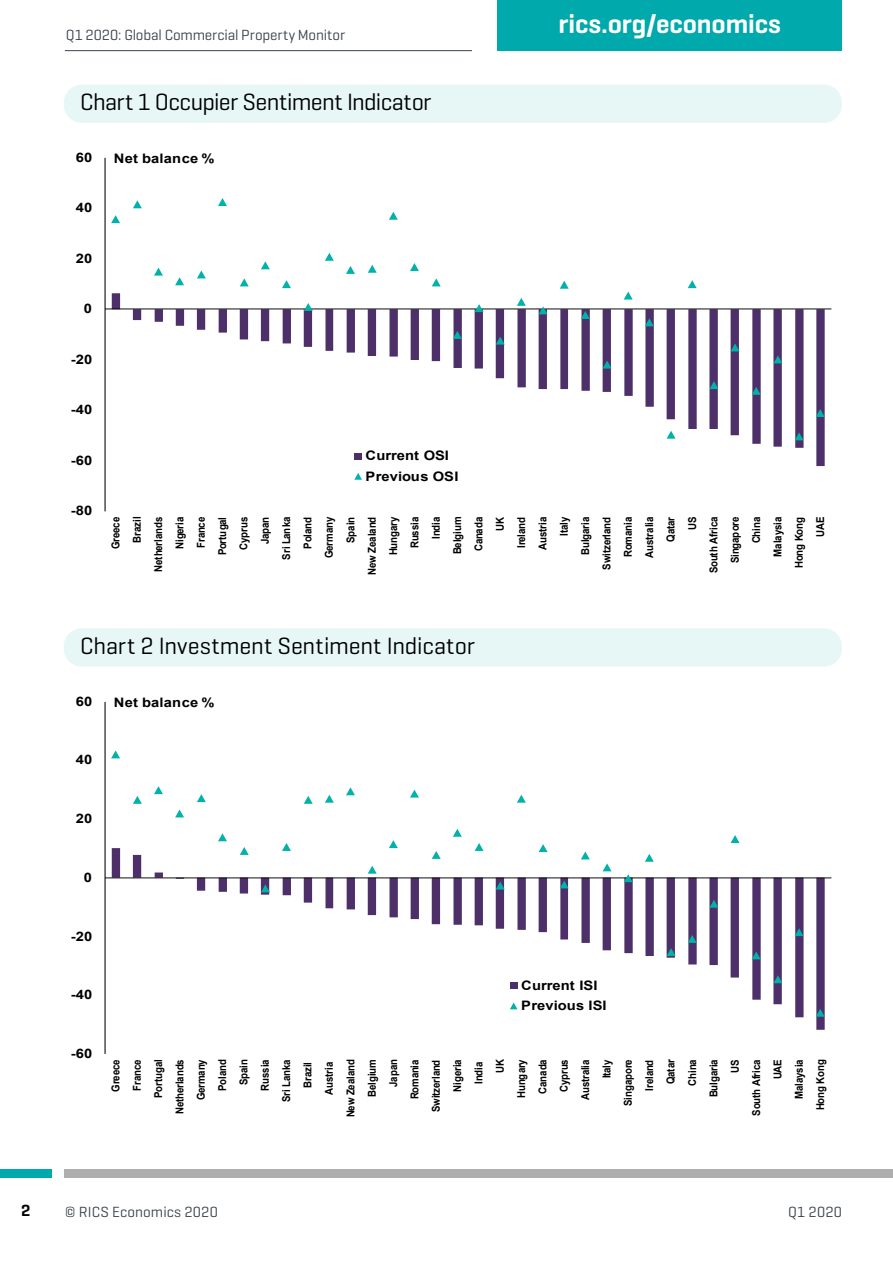
<style>
.page{position:relative;width:893px;height:1263px;background:#fff}
.page>*{position:absolute;margin:0;border:0;box-sizing:border-box;transform-origin:0 0}
.t1{font:600 27px "Geogrotesque";letter-spacing:-.005em;color:#fff}
.t2{font:24px "Geogrotesque";letter-spacing:-.015em;color:#000}
.t3{font:600 16.5px "Geogrotesque";color:#000}
.t4{font:15px "Geogrotesque";color:#3d444c}
.t5{font:700 13.05px/20.4px "Arial";letter-spacing:.01em;color:#000;scale:1.12 1}
.t6{font:700 13.05px/20.2px "Arial";letter-spacing:.01em;color:#000;scale:1.13 1}
.t7{font:700 10.95px/21.3px "Arial";letter-spacing:-.025em;color:#000;text-align:right;scale:.89 1}
</style>
<div class="page">
<div style="left:497px;top:0;width:345px;height:51px;background:#00a9ab"></div>
<hr style="left:65px;top:50px;width:407px;height:1px;background:#3d444c">
<div style="left:0;top:1169px;width:51px;height:9px;background:#00a9ab"></div>
<div style="left:64px;top:1169px;width:829px;height:9px;background:#aeaeae"></div>
<div style="left:64px;top:85px;width:778px;height:38px;background:#e6f7f6;border-radius:18px"></div>
<svg style="left:112px;top:293px;width:713px;height:173px"></svg>
<hr style="left:105px;top:158px;width:1px;height:353px;background:#000">
<hr style="left:105px;top:309px;width:726px;height:1px;background:#000">
<svg style="left:111px;top:215px;width:9px;height:8px"></svg>
<svg style="left:133px;top:200px;width:9px;height:8px"></svg>
<svg style="left:154px;top:268px;width:9px;height:8px"></svg>
<svg style="left:175px;top:277px;width:9px;height:8px"></svg>
<svg style="left:197px;top:270px;width:9px;height:8px"></svg>
<svg style="left:218px;top:198px;width:9px;height:8px"></svg>
<svg style="left:240px;top:278px;width:9px;height:8px"></svg>
<svg style="left:261px;top:261px;width:9px;height:8px"></svg>
<svg style="left:282px;top:280px;width:9px;height:8px"></svg>
<svg style="left:304px;top:303px;width:9px;height:8px"></svg>
<svg style="left:325px;top:253px;width:9px;height:8px"></svg>
<svg style="left:346px;top:266px;width:9px;height:8px"></svg>
<svg style="left:368px;top:265px;width:9px;height:8px"></svg>
<svg style="left:389px;top:212px;width:9px;height:8px"></svg>
<svg style="left:410px;top:263px;width:9px;height:8px"></svg>
<svg style="left:432px;top:278px;width:9px;height:8px"></svg>
<svg style="left:453px;top:331px;width:9px;height:8px"></svg>
<svg style="left:475px;top:304px;width:9px;height:8px"></svg>
<svg style="left:496px;top:337px;width:9px;height:8px"></svg>
<svg style="left:517px;top:298px;width:9px;height:8px"></svg>
<svg style="left:539px;top:306px;width:9px;height:8px"></svg>
<svg style="left:560px;top:281px;width:9px;height:8px"></svg>
<svg style="left:581px;top:311px;width:9px;height:8px"></svg>
<svg style="left:603px;top:361px;width:9px;height:7px"></svg>
<svg style="left:624px;top:292px;width:9px;height:8px"></svg>
<svg style="left:645px;top:318px;width:9px;height:8px"></svg>
<svg style="left:667px;top:431px;width:9px;height:8px"></svg>
<svg style="left:688px;top:280px;width:9px;height:8px"></svg>
<svg style="left:709px;top:381px;width:9px;height:8px"></svg>
<svg style="left:731px;top:343px;width:9px;height:8px"></svg>
<svg style="left:752px;top:387px;width:9px;height:8px"></svg>
<svg style="left:773px;top:355px;width:9px;height:8px"></svg>
<svg style="left:795px;top:432px;width:8px;height:8px"></svg>
<svg style="left:816px;top:409px;width:9px;height:8px"></svg>
<div style="left:355px;top:453px;width:7px;height:6px;background:#4d3069"></div>
<svg style="left:354px;top:473px;width:8px;height:7px"></svg>
<svg style="left:112px;top:848px;width:713px;height:182px"></svg>
<hr style="left:105px;top:702px;width:1px;height:352px;background:#000">
<hr style="left:105px;top:878px;width:726px;height:1px;background:#000">
<svg style="left:111px;top:750px;width:9px;height:8px"></svg>
<svg style="left:133px;top:796px;width:9px;height:8px"></svg>
<svg style="left:154px;top:786px;width:9px;height:8px"></svg>
<svg style="left:175px;top:809px;width:9px;height:8px"></svg>
<svg style="left:197px;top:794px;width:9px;height:8px"></svg>
<svg style="left:218px;top:833px;width:9px;height:8px"></svg>
<svg style="left:240px;top:847px;width:9px;height:8px"></svg>
<svg style="left:261px;top:884px;width:9px;height:8px"></svg>
<svg style="left:282px;top:843px;width:9px;height:8px"></svg>
<svg style="left:304px;top:796px;width:9px;height:8px"></svg>
<svg style="left:325px;top:795px;width:9px;height:8px"></svg>
<svg style="left:346px;top:787px;width:9px;height:8px"></svg>
<svg style="left:368px;top:866px;width:9px;height:8px"></svg>
<svg style="left:389px;top:840px;width:9px;height:8px"></svg>
<svg style="left:410px;top:790px;width:9px;height:7px"></svg>
<svg style="left:432px;top:851px;width:9px;height:8px"></svg>
<svg style="left:453px;top:829px;width:9px;height:8px"></svg>
<svg style="left:475px;top:843px;width:9px;height:8px"></svg>
<svg style="left:496px;top:881px;width:9px;height:8px"></svg>
<svg style="left:517px;top:795px;width:9px;height:8px"></svg>
<svg style="left:539px;top:844px;width:9px;height:8px"></svg>
<svg style="left:560px;top:880px;width:9px;height:8px"></svg>
<svg style="left:581px;top:851px;width:9px;height:8px"></svg>
<svg style="left:603px;top:863px;width:9px;height:8px"></svg>
<svg style="left:624px;top:874px;width:9px;height:8px"></svg>
<svg style="left:645px;top:854px;width:9px;height:8px"></svg>
<svg style="left:667px;top:948px;width:9px;height:8px"></svg>
<svg style="left:688px;top:935px;width:9px;height:8px"></svg>
<svg style="left:709px;top:900px;width:9px;height:8px"></svg>
<svg style="left:731px;top:835px;width:9px;height:8px"></svg>
<svg style="left:752px;top:951px;width:9px;height:8px"></svg>
<svg style="left:773px;top:975px;width:9px;height:8px"></svg>
<svg style="left:795px;top:928px;width:8px;height:8px"></svg>
<svg style="left:816px;top:1009px;width:9px;height:8px"></svg>
<div style="left:510px;top:983px;width:8px;height:6px;background:#4d3069"></div>
<svg style="left:510px;top:1002px;width:7px;height:7px"></svg>
<div style="left:64px;top:628px;width:778px;height:38px;background:#e6f7f6;border-radius:18px"></div>
<h3 class="t3" style="left:21px;top:1200px;width:11px">2</h3>
<h3 class="t4" style="left:66px;top:25px;width:281px">Q1 2020: Global Commercial Property Monitor</h3>
<h2 class="t2" style="left:80px;top:87px;width:353px">Chart 1 Occupier Sentiment Indicator</h2>
<p class="t5" style="left:76px;top:147px;width:16px">60</p>
<p class="t5" style="left:76px;top:198px;width:16px">40</p>
<p class="t5" style="left:76px;top:248px;width:16px">20</p>
<p class="t5" style="left:84px;top:299px;width:9px">0</p>
<p class="t5" style="left:71px;top:349px;width:21px">-20</p>
<p class="t5" style="left:71px;top:400px;width:21px">-40</p>
<p class="t5" style="left:71px;top:450px;width:21px">-60</p>
<p class="t5" style="left:114px;top:149px;width:91px">Net balance %</p>
<p class="t5" style="left:366px;top:446px;width:85px">Current OSI<br>Previous OSI</p>
<h1 class="t1" style="left:559px;top:7px;width:224px">rics.org/economics</h1>
<p class="t5" style="left:71px;top:501px;width:21px">-80</p>
<p class="t7" style="left:105px;top:575px;width:67px;rotate:-90deg">Greece<br>Brazil<br>Netherlands<br>Nigeria<br>France<br>Portugal<br>Cyprus<br>Japan<br>Sri Lanka<br>Poland<br>Germany<br>Spain<br>New Zealand<br>Hungary<br>Russia<br>India<br>Belgium<br>Canada<br>UK<br>Ireland<br>Austria<br>Italy<br>Bulgaria<br>Switzerland<br>Romania<br>Australia<br>Qatar<br>US<br>South Africa<br>Singapore<br>China<br>Malaysia<br>Hong Kong<br>UAE</p>
<h2 class="t2" style="left:80px;top:631px;width:396px">Chart 2 Investment Sentiment Indicator</h2>
<p class="t6" style="left:76px;top:691px;width:16px">60</p>
<p class="t6" style="left:76px;top:750px;width:16px">40</p>
<p class="t6" style="left:76px;top:808px;width:16px">20</p>
<p class="t6" style="left:84px;top:867px;width:9px">0</p>
<p class="t6" style="left:71px;top:926px;width:21px">-20</p>
<p class="t6" style="left:71px;top:985px;width:21px">-40</p>
<p class="t6" style="left:71px;top:1043px;width:21px">-60</p>
<p class="t6" style="left:114px;top:693px;width:91px">Net balance %</p>
<p class="t6" style="left:521px;top:975px;width:77px">Current ISI<br>Previous ISI</p>
<p class="t7" style="left:105px;top:1117px;width:67px;rotate:-90deg">Greece<br>France<br>Portugal<br>Netherlands<br>Germany<br>Poland<br>Spain<br>Russia<br>Sri Lanka<br>Brazil<br>Austria<br>New Zealand<br>Belgium<br>Japan<br>Romania<br>Switzerland<br>Nigeria<br>India<br>UK<br>Hungary<br>Canada<br>Cyprus<br>Australia<br>Italy<br>Singapore<br>Ireland<br>Qatar<br>China<br>Bulgaria<br>US<br>South Africa<br>UAE<br>Malaysia<br>Hong Kong</p>
<h3 class="t4" style="left:65px;top:1202px;width:154px">© RICS Economics 2020</h3>
<h3 class="t4" style="left:788px;top:1202px;width:55px">Q1 2020</h3>
</div>
